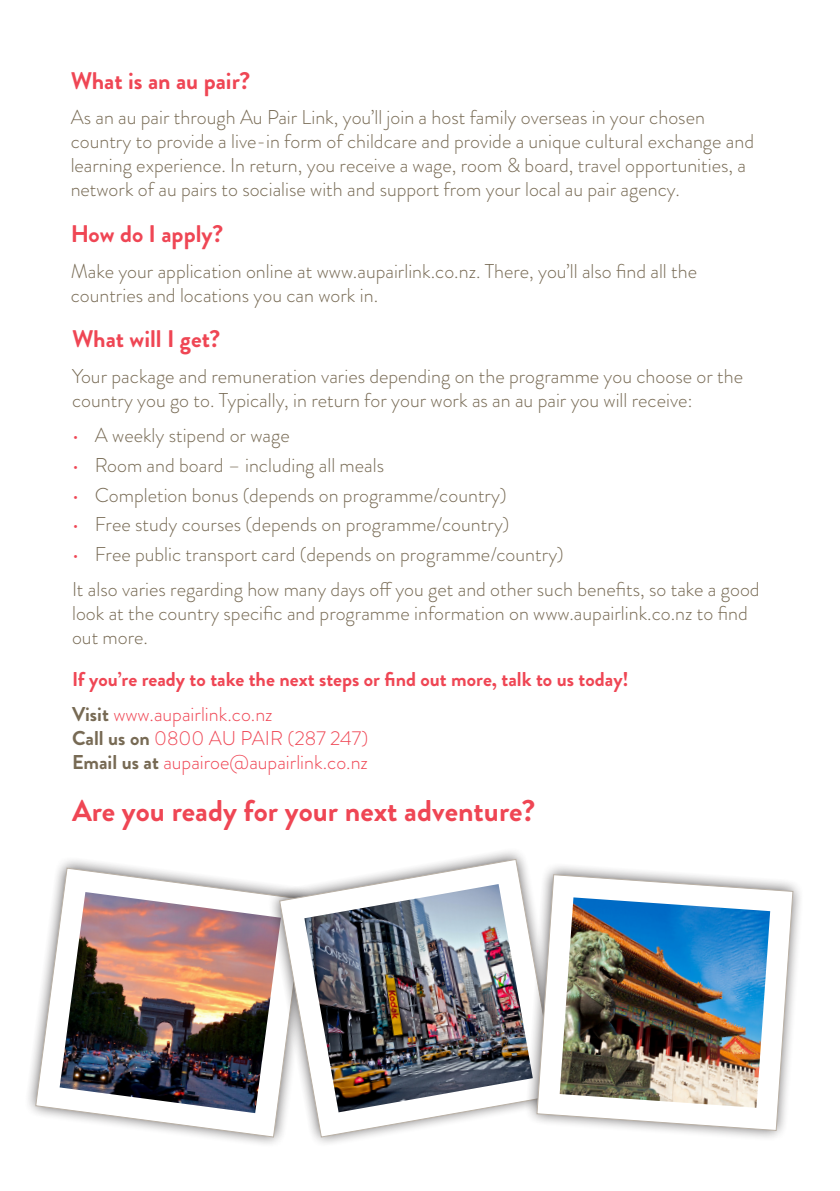
<style>
.page{position:relative;width:840px;height:1191px;background:#fff}
.page>*{position:absolute;margin:0;border:0;box-sizing:border-box;transform-origin:0 0}
.t1{font:700 30px "Brandon Grotesque";color:#ef4654}
.t2{font:700 24px "Brandon Grotesque";color:#ef4654}
.t3{font:300 20px/24px "Brandon Grotesque";color:#776a54}
.t4{font:300 20px "Brandon Grotesque";color:#ef4654}
.t5{font:700 20px "Brandon Grotesque";color:#ef4654}
.s1{color:#ef4654}
.s2{font-weight:700;color:#776a54}
</style>
<div class="page">
<svg style="left:28px;top:860px;width:236px;height:284px"></svg>
<svg style="left:35px;top:867px;width:229px;height:270px"></svg>
<img style="left:60px;top:892px;width:204px;height:221px">
<svg style="left:264px;top:851px;width:259px;height:293px"></svg>
<svg style="left:279px;top:859px;width:244px;height:278px"></svg>
<img style="left:304px;top:884px;width:218px;height:228px">
<svg style="left:522px;top:860px;width:278px;height:284px"></svg>
<svg style="left:536px;top:874px;width:257px;height:257px"></svg>
<img style="left:559px;top:897px;width:210px;height:210px">
<p class="t2" style="left:71px;top:64px;width:181px">What is an au pair?</p>
<p class="t3" style="left:71px;top:105px;width:684px">As an au pair through Au Pair Link, you’ll join a host family overseas in your chosen country to provide a live-in form of childcare and provide a unique cultural exchange and learning experience. In return, you receive a wage, room &amp; board, travel opportunities, a network of au pairs to socialise with and support from your local au pair agency.</p>
<p class="t2" style="left:71px;top:217px;width:154px">How do I apply?</p>
<p class="t3" style="left:71px;top:259px;width:627px">Make your application online at www.aupairlink.co.nz. There, you’ll also find all the countries and locations you can work in.</p>
<p class="t2" style="left:72px;top:322px;width:150px">What will I get?</p>
<p class="t3" style="left:72px;top:364px;width:672px">Your package and remuneration varies depending on the programme you choose or the country you go to. Typically, in return for your work as an au pair you will receive:</p>
<p class="t3" style="left:72px;top:423px;width:219px"><span class="s1">•</span> A weekly stipend or wage</p>
<p class="t3" style="left:72px;top:453px;width:313px"><span class="s1">•</span> Room and board – including all meals</p>
<p class="t3" style="left:72px;top:483px;width:436px"><span class="s1">•</span> Completion bonus (depends on programme/country)</p>
<p class="t3" style="left:72px;top:512px;width:438px"><span class="s1">•</span> Free study courses (depends on programme/country)</p>
<p class="t3" style="left:72px;top:542px;width:493px"><span class="s1">•</span> Free public transport card (depends on programme/country)</p>
<p class="t3" style="left:72px;top:577px;width:688px">It also varies regarding how many days off you get and other such benefits, so take a good look at the country specific and programme information on www.aupairlink.co.nz to find out more.</p>
<p class="t5" style="left:72px;top:665px;width:557px">If you’re ready to take the next steps or find out more, talk to us today!</p>
<p class="t4" style="left:72px;top:701px;width:202px"><span class="s2">Visit</span> www.aupairlink.co.nz</p>
<p class="t4" style="left:72px;top:725px;width:297px"><span class="s2">Call us on</span> 0800 AU PAIR (287 247)</p>
<p class="t4" style="left:72px;top:749px;width:297px"><span class="s2">Email us at</span> aupairoe@aupairlink.co.nz</p>
<p class="t1" style="left:72px;top:789px;width:464px">Are you ready for your next adventure?</p>
</div>
